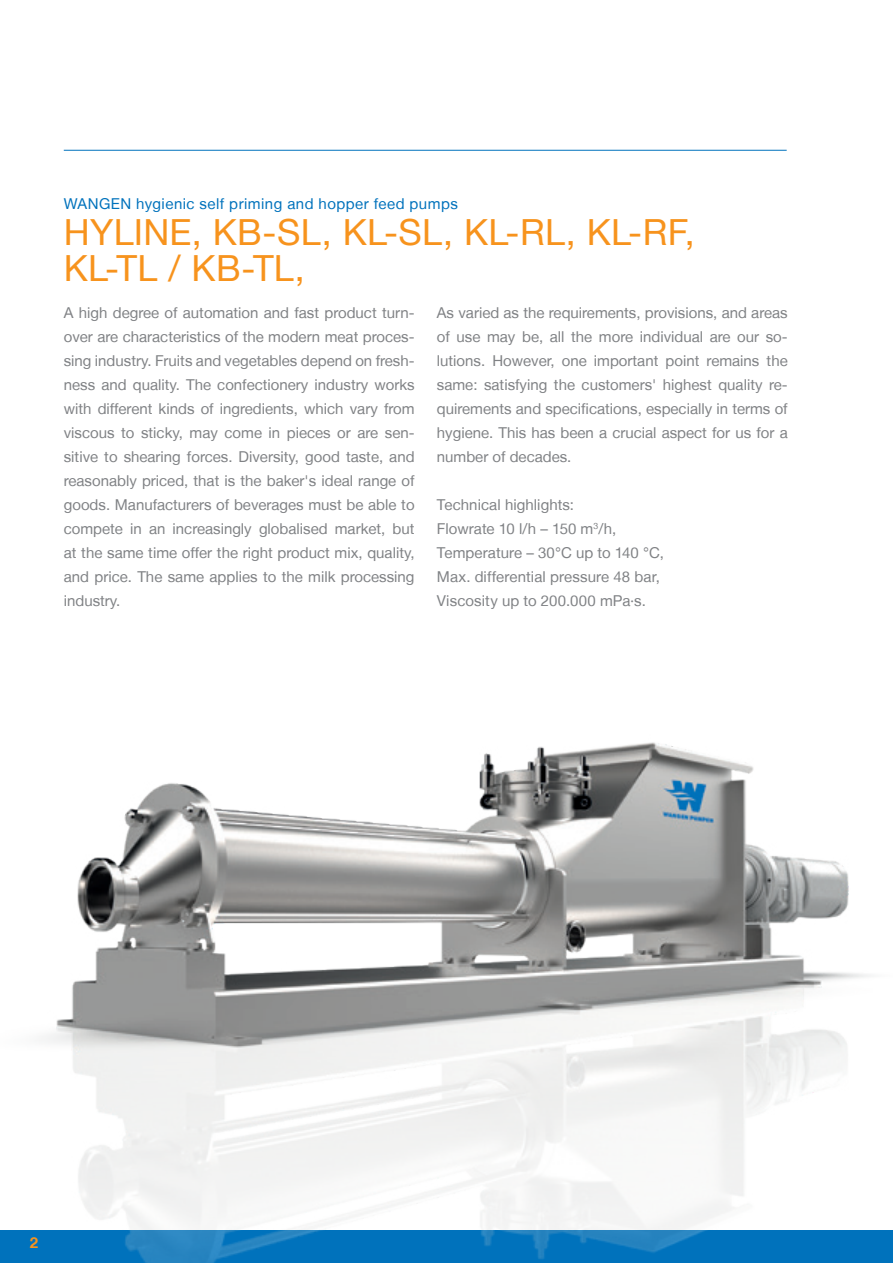
<style>
.page{position:relative;width:893px;height:1263px;background:#fff}
.page>*{position:absolute;margin:0;border:0;box-sizing:border-box;transform-origin:0 0}
.t1{font:36px "Helvetica Neue LT";letter-spacing:.01em;color:#f7931d}
.t2{font:15px/24px "Helvetica Neue LT";color:#808285;text-align:justify}
.t3{font:15px "Helvetica Neue LT";letter-spacing:.03em;color:#0072bc}
.t4{font:700 15px "Helvetica Neue LT";color:#f7931d}
</style>
<div class="page">
<hr style="left:64px;top:150px;width:723px;height:1px;background:#0072bc">
<img style="left:0;top:742px;width:893px;height:521px">
<p class="t3" style="left:64px;top:194px;width:396px">WANGEN hygienic self priming and hopper feed pumps</p>
<p class="t1" style="left:64px;top:211px;width:633px">HYLINE, KB-SL, KL-SL, KL-RL, KL-RF,</p>
<p class="t1" style="left:64px;top:247px;width:242px">KL-TL / KB-TL,</p>
<p class="t2" style="left:64px;top:300px;width:352px">A high degree of automation and fast product turn&shy;over are characteristics of the modern meat proces&shy;sing industry. Fruits and vegetables depend on fresh&shy;ness and quality. The confectionery industry works with different kinds of ingredients, which vary from viscous to sticky, may come in pieces or are sen&shy;sitive to shearing forces. Diversity, good taste, and reasonably priced, that is the baker's ideal range of goods. Manufacturers of beverages must be able to compete in an increasingly globalised market, but at the same time offer the right product mix, quality, and price. The same applies to the milk processing industry.</p>
<p class="t2" style="left:437px;top:300px;width:352px">As varied as the requirements, provisions, and areas of use may be, all the more individual are our so&shy;lutions. However, one important point remains the same: satisfying the customers' highest quality re&shy;quirements and specifications, especially in terms of hygiene. This has been a crucial aspect for us for a number of decades.</p>
<p class="t2" style="left:437px;top:492px;width:139px">Technical highlights:</p>
<p class="t2" style="left:437px;top:516px;width:181px">Flowrate 10 l/h – 150 m<sup>3</sup>/h,</p>
<p class="t2" style="left:437px;top:540px;width:228px">Temperature – 30°C up to 140 °C,</p>
<p class="t2" style="left:437px;top:564px;width:224px">Max. differential pressure 48 bar,</p>
<p class="t2" style="left:437px;top:588px;width:211px">Viscosity up to 200.000 mPa·s.</p>
<p class="t4" style="left:30px;top:1233px;width:10px">2</p>
</div>
